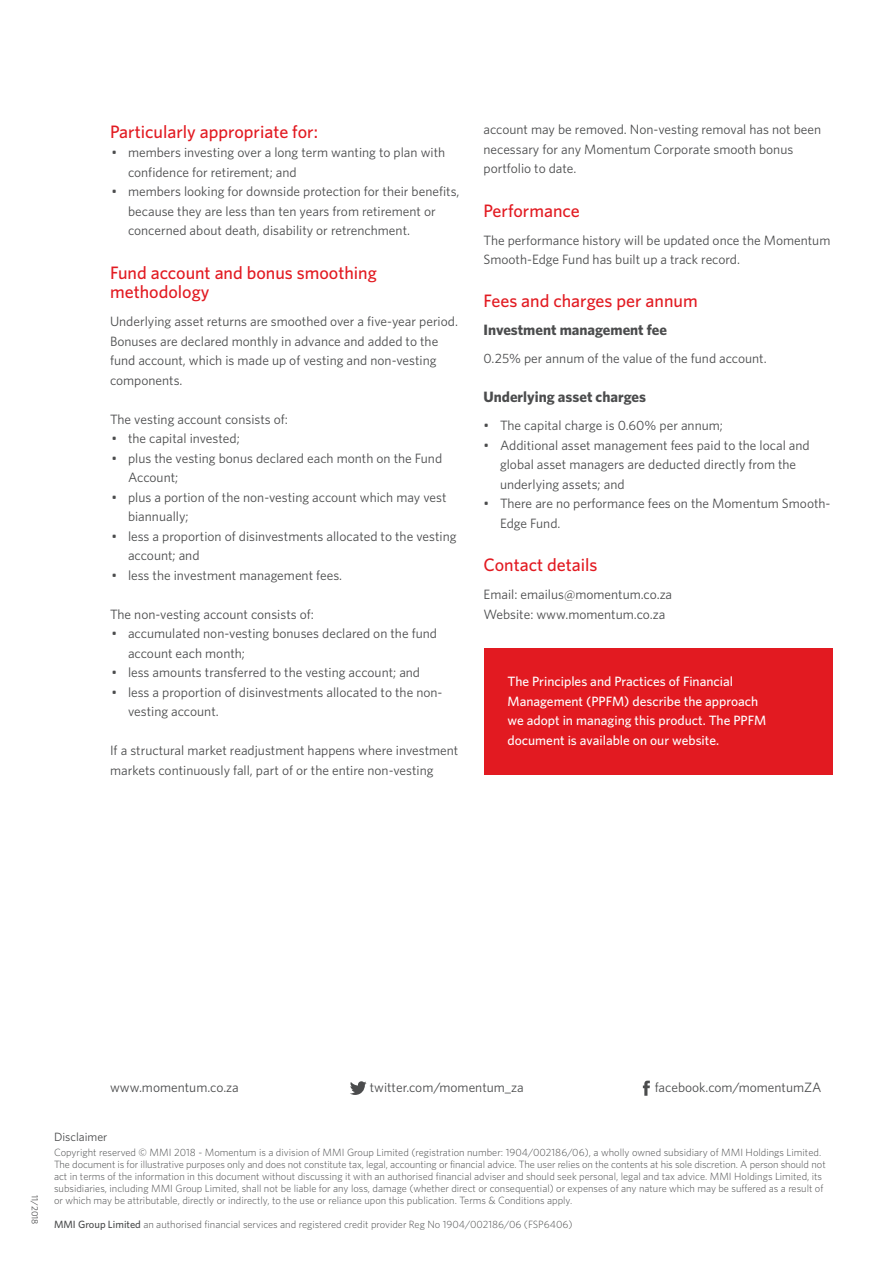
<style>
.page{position:relative;width:893px;height:1263px;background:#fff}
.page>*{position:absolute;margin:0;border:0;box-sizing:border-box;transform-origin:0 0}
.t1{font:500 18px/19.5px "Whitney";color:#e21a21}
.t2{font:700 15px "Whitney";color:#4b4c4d}
.table_copy{font:13.5px/19.5px "Whitney";color:#4b4c4d}
.t3{font:500 13.5px/19.5px "Whitney";color:#fff}
.intro-headings{font:12px "Whitney";color:#4b4c4d}
.intro-headings-2{font:300 10.5px/12px "Whitney";color:#4b4c4d}
.intro-headings-3{font:9px "Whitney";color:#4b4c4d}
.s1{font-weight:500}
</style>
<div class="page">
<svg style="left:350px;top:1081px;width:17px;height:14px"></svg>
<svg style="left:643px;top:1081px;width:7px;height:15px"></svg>
<div style="left:484px;top:649px;width:349px;height:126px;background:#e21a21"></div>
<p class="t1" style="left:110px;top:122px;width:209px">Particularly appropriate for:</p>
<p class="table_copy" style="left:128px;top:143px;width:319px;text-indent:-16px">• members investing over a long term wanting to plan with confidence for retirement; and</p>
<p class="table_copy" style="left:128px;top:182px;width:333px;text-indent:-16px">• members looking for downside protection for their benefits, because they are less than ten years from retirement or concerned about death, disability or retrenchment.</p>
<p class="t1" style="left:110px;top:262px;width:268px">Fund account and bonus smoothing methodology</p>
<p class="table_copy" style="left:110px;top:311px;width:349px">Underlying asset returns are smoothed over a five-year period.<br>Bonuses are declared monthly in advance and added to the fund account, which is made up of vesting and non-vesting components.</p>
<p class="table_copy" style="left:110px;top:409px;width:179px">The vesting account consists of:</p>
<p class="table_copy" style="left:112px;top:428px;width:130px">• the capital invested;</p>
<p class="table_copy" style="left:128px;top:448px;width:316px;text-indent:-16px">• plus the vesting bonus declared each month on the Fund<br>Account;</p>
<p class="table_copy" style="left:128px;top:487px;width:320px;text-indent:-16px">• plus a portion of the non-vesting account which may vest biannually;</p>
<p class="table_copy" style="left:128px;top:526px;width:330px;text-indent:-16px">• less a proportion of disinvestments allocated to the vesting account; and</p>
<p class="table_copy" style="left:112px;top:565px;width:232px">• less the investment management fees.</p>
<p class="table_copy" style="left:110px;top:604px;width:205px">The non-vesting account consists of:</p>
<p class="table_copy" style="left:128px;top:623px;width:310px;text-indent:-16px">• accumulated non-vesting bonuses declared on the fund account each month;</p>
<p class="table_copy" style="left:112px;top:662px;width:310px">• less amounts transferred to the vesting account; and</p>
<p class="table_copy" style="left:128px;top:682px;width:316px;text-indent:-16px">• less a proportion of disinvestments allocated to the non&shy;vesting account.</p>
<p class="table_copy" style="left:110px;top:740px;width:350px">If a structural market readjustment happens where investment markets continuously fall, part of or the entire non-vesting</p>
<p class="table_copy" style="left:483px;top:119px;width:339px">account may be removed. Non-vesting removal has not been necessary for any Momentum Corporate smooth bonus portfolio to date.</p>
<p class="t1" style="left:483px;top:200px;width:98px">Performance</p>
<p class="table_copy" style="left:483px;top:230px;width:348px">The performance history will be updated once the Momentum<br>Smooth-Edge Fund has built up a track record.</p>
<p class="t1" style="left:483px;top:291px;width:216px">Fees and charges per annum</p>
<p class="t2" style="left:483px;top:320px;width:185px">Investment management fee</p>
<p class="table_copy" style="left:483px;top:348px;width:285px">0.25% per annum of the value of the fund account.</p>
<p class="t2" style="left:483px;top:387px;width:164px">Underlying asset charges</p>
<p class="table_copy" style="left:483px;top:415px;width:241px">• The capital charge is 0.60% per annum;</p>
<p class="table_copy" style="left:500px;top:435px;width:311px;text-indent:-16px">• Additional asset management fees paid to the local and global asset managers are deducted directly from the underlying assets; and</p>
<p class="table_copy" style="left:500px;top:493px;width:332px;text-indent:-16px">• There are no performance fees on the Momentum Smooth-<br>Edge Fund.</p>
<p class="t1" style="left:483px;top:555px;width:116px">Contact details</p>
<p class="table_copy" style="left:483px;top:584px;width:190px">Email: emailus@momentum.co.za</p>
<p class="table_copy" style="left:483px;top:604px;width:183px">Website: www.momentum.co.za</p>
<p class="t3" style="left:507px;top:671px;width:260px">The Principles and Practices of Financial Management (PPFM) describe the approach we adopt in managing this product. The PPFM document is available on our website.</p>
<p class="intro-headings-3" style="left:41px;top:1195px;width:31px;rotate:90deg">11/2018</p>
<p class="table_copy" style="left:110px;top:1077px;width:130px">www.momentum.co.za</p>
<p class="table_copy" style="left:370px;top:1077px;width:155px">twitter.com/momentum_za</p>
<p class="table_copy" style="left:655px;top:1077px;width:168px">facebook.com/momentumZA</p>
<p class="intro-headings" style="left:54px;top:1129px;width:55px">Disclaimer</p>
<p class="intro-headings-2" style="left:54px;top:1146px;width:773px">Copyright reserved © MMI 2018 - Momentum is a division of MMI Group Limited (registration number: 1904/002186/06), a wholly owned subsidiary of MMI Holdings Limited.<br>The document is for illustrative purposes only and does not constitute tax, legal, accounting or financial advice. The user relies on the contents at his sole discretion. A person should not act in terms of the information in this document without discussing it with an authorised financial adviser and should seek personal, legal and tax advice. MMI Holdings Limited, its subsidiaries, including MMI Group Limited, shall not be liable for any loss, damage (whether direct or consequential) or expenses of any nature which may be suffered as a result of or which may be attributable, directly or indirectly, to the use or reliance upon this publication. Terms &amp; Conditions apply.</p>
<p class="intro-headings-2" style="left:54px;top:1218px;width:520px"><span class="s1">MMI Group Limited</span> an authorised financial services and registered credit provider Reg No 1904/002186/06 (FSP6406)</p>
</div>
